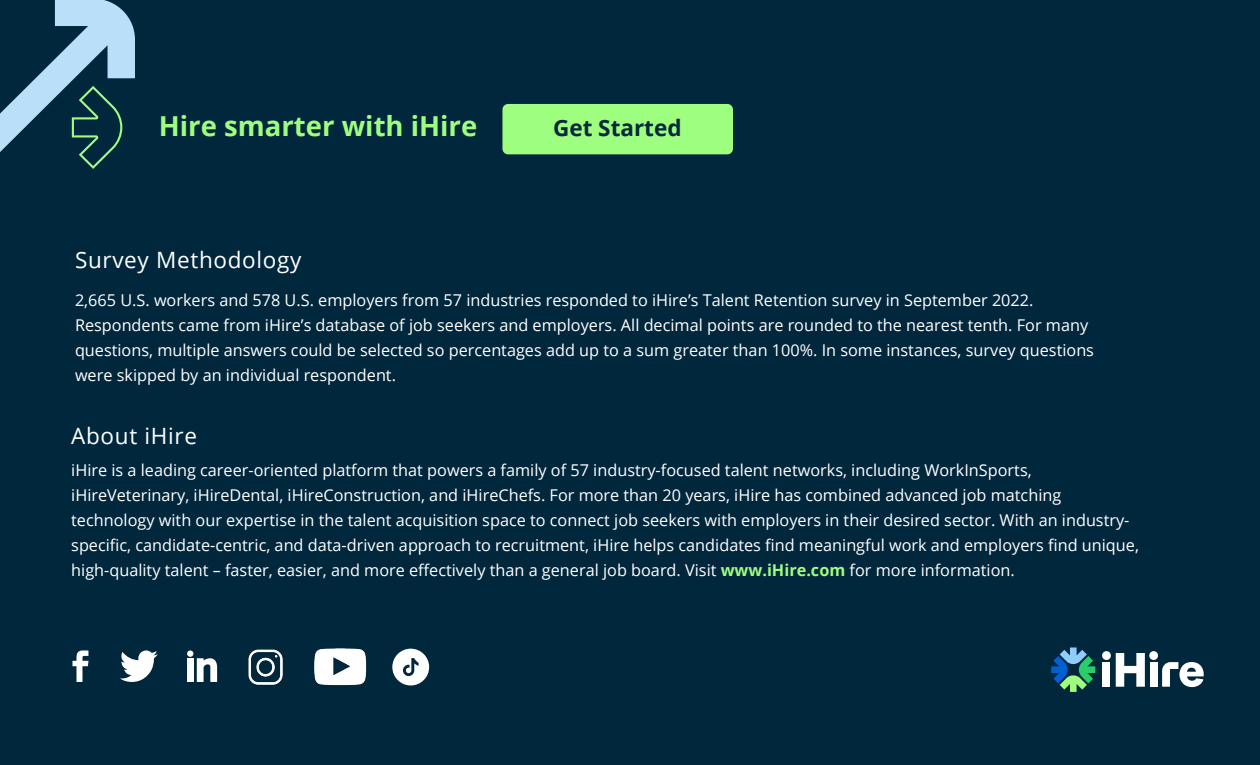
<style>
.page{position:relative;width:1260px;height:765px;background:#01273d}
.page>*{position:absolute;margin:0;border:0;box-sizing:border-box;transform-origin:0 0}
.t1{font:700 27.5px "Open Sans";color:#9efe80}
.t2{font:22.5px "Open Sans";letter-spacing:.03em;color:#fff}
.t3{font:700 22.5px "Open Sans";color:#01273d}
.t4{font:16.25px/25px "Open Sans";color:#fff}
.s1{font-weight:700;color:#9efe80}
</style>
<div class="page">
<svg style="left:1051px;top:648px;width:44px;height:44px"></svg>
<svg style="left:1102px;top:651px;width:102px;height:36px"></svg>
<svg style="left:72px;top:650px;width:16px;height:32px"></svg>
<svg style="left:120px;top:650px;width:38px;height:32px"></svg>
<div style="left:187px;top:650px;width:6px;height:7px;background:#fff;border-radius:50%"></div>
<svg style="left:187px;top:658px;width:30px;height:24px"></svg>
<img style="left:248px;top:649px;width:35px;height:36px">
<img style="left:314px;top:649px;width:52px;height:36px">
<div style="left:502px;top:104px;width:231px;height:50px;background:#9efe80;border-radius:6px"></div>
<div style="left:392px;top:649px;width:37px;height:36px;background:#fff;border-radius:50%"></div>
<svg style="left:403px;top:658px;width:16px;height:18px"></svg>
<svg style="left:0;top:0;width:135px;height:169px"></svg>
<h1 class="t1" style="left:159px;top:107px;width:320px">Hire smarter with iHire</h1>
<h2 class="t3" style="left:553px;top:112px;width:130px">Get Started</h2>
<h2 class="t2" style="left:75px;top:244px;width:228px">Survey Methodology</h2>
<p class="t4" style="left:75px;top:287px;width:1021px">2,665 U.S. workers and 578 U.S. employers from 57 industries responded to iHire’s Talent Retention survey in September 2022.<br>Respondents came from iHire’s database of job seekers and employers. All decimal points are rounded to the nearest tenth. For many questions, multiple answers could be selected so percentages add up to a sum greater than 100%. In some instances, survey questions were skipped by an individual respondent.</p>
<h2 class="t2" style="left:71px;top:421px;width:127px">About iHire</h2>
<p class="t4" style="left:71px;top:457px;width:1069px">iHire is a leading career-oriented platform that powers a family of 57 industry-focused talent networks, including WorkInSports, iHireVeterinary, iHireDental, iHireConstruction, and iHireChefs. For more than 20 years, iHire has combined advanced job matching technology with our expertise in the talent acquisition space to connect job seekers with employers in their desired sector. With an industry&shy;specific, candidate-centric, and data-driven approach to recruitment, iHire helps candidates find meaningful work and employers find unique, high-quality talent – faster, easier, and more effectively than a general job board. Visit <span class="s1">www.iHire.com</span> for more information.</p>
</div>
